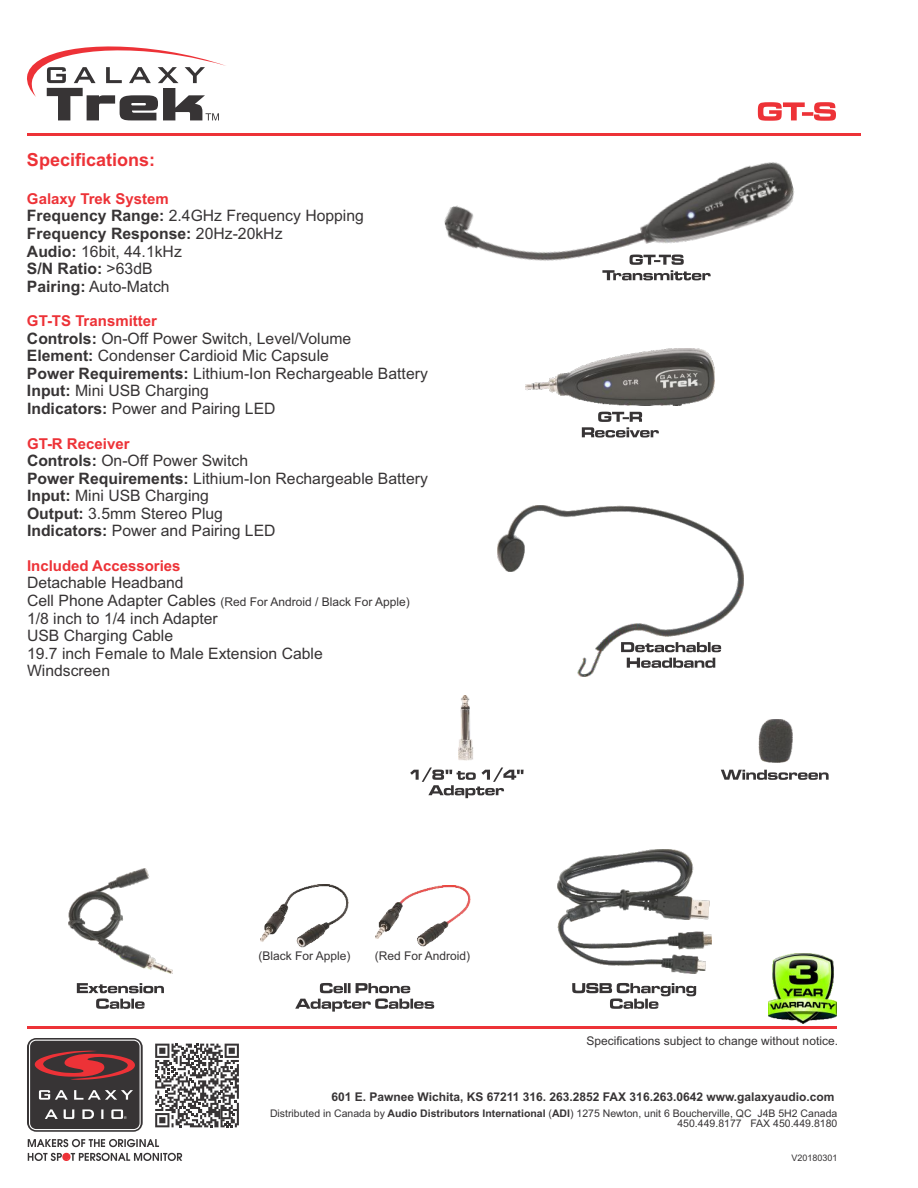
<style>
.page{position:relative;width:918px;height:1188px;background:#fff}
.page>*{position:absolute;margin:0;border:0;box-sizing:border-box;transform-origin:0 0}
.t1{font:700 18px "Arial";color:#ed3237}
.t2{font:15.75px/17.5px "Arial";color:#373435}
.t3{font:700 15px "Arial";color:#ed3237}
.t4{font:12px "Arial";color:#373435}
.t5{font:700 12px "Arial";color:#373435}
.t6{font:10.5px/10.4px "Arial";color:#373435;text-align:right}
.t7{font:9px "Arial";color:#373435}
.s1{font-weight:700}
.s2{font-size:15.75px}
</style>
<div class="page">
<hr style="left:27px;top:1026px;width:810px;height:3px;background:#ed3237">
<hr style="left:27px;top:133px;width:834px;height:3px;background:#ed3237">
<svg style="left:28px;top:1139px;width:154px;height:22px"></svg>
<svg style="left:27px;top:1038px;width:116px;height:94px;background:#5f4849"></svg>
<img style="left:768px;top:954px;width:69px;height:70px">
<svg style="left:758px;top:102px;width:78px;height:19px"></svg>
<svg style="left:27px;top:46px;width:199px;height:74px"></svg>
<img style="left:497px;top:506px;width:247px;height:171px">
<svg style="left:621px;top:642px;width:100px;height:26px"></svg>
<img style="left:69px;top:869px;width:103px;height:105px">
<svg style="left:77px;top:983px;width:87px;height:26px"></svg>
<img style="left:557px;top:850px;width:154px;height:124px">
<svg style="left:572px;top:983px;width:124px;height:26px"></svg>
<img style="left:526px;top:349px;width:189px;height:57px">
<svg style="left:582px;top:412px;width:77px;height:26px"></svg>
<img style="left:459px;top:695px;width:14px;height:65px">
<svg style="left:410px;top:768px;width:114px;height:30px"></svg>
<img style="left:758px;top:719px;width:35px;height:44px">
<svg style="left:721px;top:770px;width:108px;height:10px"></svg>
<img style="left:444px;top:162px;width:350px;height:99px">
<svg style="left:602px;top:255px;width:109px;height:25px"></svg>
<svg style="left:155px;top:1044px;width:84px;height:83px"></svg>
<svg style="left:295px;top:983px;width:139px;height:29px"></svg>
<img style="left:375px;top:885px;width:95px;height:62px">
<img style="left:261px;top:885px;width:88px;height:63px">
<p class="t1" style="left:27px;top:153px;width:130px">Specifications:</p>
<p class="t3" style="left:27px;top:193px;width:143px">Galaxy Trek System</p>
<p class="t2" style="left:27px;top:208px;width:338px"><span class="s1">Frequency Range:</span> 2.4GHz Frequency Hopping<br><span class="s1">Frequency Response:</span> 20Hz-20kHz<br><span class="s1">Audio:</span> 16bit, 44.1kHz<br><span class="s1">S/N Ratio:</span> &gt;63dB<br><span class="s1">Pairing:</span> Auto-Match</p>
<p class="t3" style="left:27px;top:315px;width:132px">GT-TS Transmitter</p>
<p class="t2" style="left:27px;top:331px;width:402px"><span class="s1">Controls:</span> On-Off Power Switch, Level/Volume<br><span class="s1">Element:</span> Condenser Cardioid Mic Capsule<br><span class="s1">Power Requirements:</span> Lithium-Ion Rechargeable Battery <span class="s1">Input:</span> Mini USB Charging<br><span class="s1">Indicators:</span> Power and Pairing LED</p>
<p class="t3" style="left:27px;top:438px;width:104px">GT-R Receiver</p>
<p class="t2" style="left:27px;top:453px;width:402px"><span class="s1">Controls:</span> On-Off Power Switch<br><span class="s1">Power Requirements:</span> Lithium-Ion Rechargeable Battery <span class="s1">Input:</span> Mini USB Charging<br><span class="s1">Output:</span> 3.5mm Stereo Plug<br><span class="s1">Indicators:</span> Power and Pairing LED</p>
<p class="t3" style="left:27px;top:560px;width:155px">Included Accessories</p>
<p class="t2" style="left:27px;top:575px;width:158px">Detachable Headband</p>
<p class="t4" style="left:27px;top:597px;width:384px"><span class="s2">Cell Phone Adapter Cables</span> (Red For Android / Black For Apple)</p>
<p class="t2" style="left:27px;top:611px;width:297px">1/8 inch to 1/4 inch Adapter<br>USB Charging Cable<br>19.7 inch Female to Male Extension Cable<br>Windscreen</p>
<p class="t4" style="left:259px;top:952px;width:94px">(Black For Apple)</p>
<p class="t4" style="left:375px;top:952px;width:97px">(Red For Android)</p>
<p class="t4" style="left:587px;top:1036px;width:253px">Specifications subject to change without notice.</p>
<p class="t5" style="left:332px;top:1092px;width:505px">601 E. Pawnee Wichita, KS 67211 316. 263.2852 FAX 316.263.0642 www.galaxyaudio.com</p>
<p class="t6" style="left:270px;top:1109px;width:569px">Distributed in Canada by <span class="s1">Audio Distributors International</span> (<span class="s1">ADI</span>) 1275 Newton, unit 6 Boucherville, QC J4B 5H2 Canada<br>450.449.8177 FAX 450.449.8180</p>
<p class="t7" style="left:791px;top:1154px;width:48px">V20180301</p>
</div>
